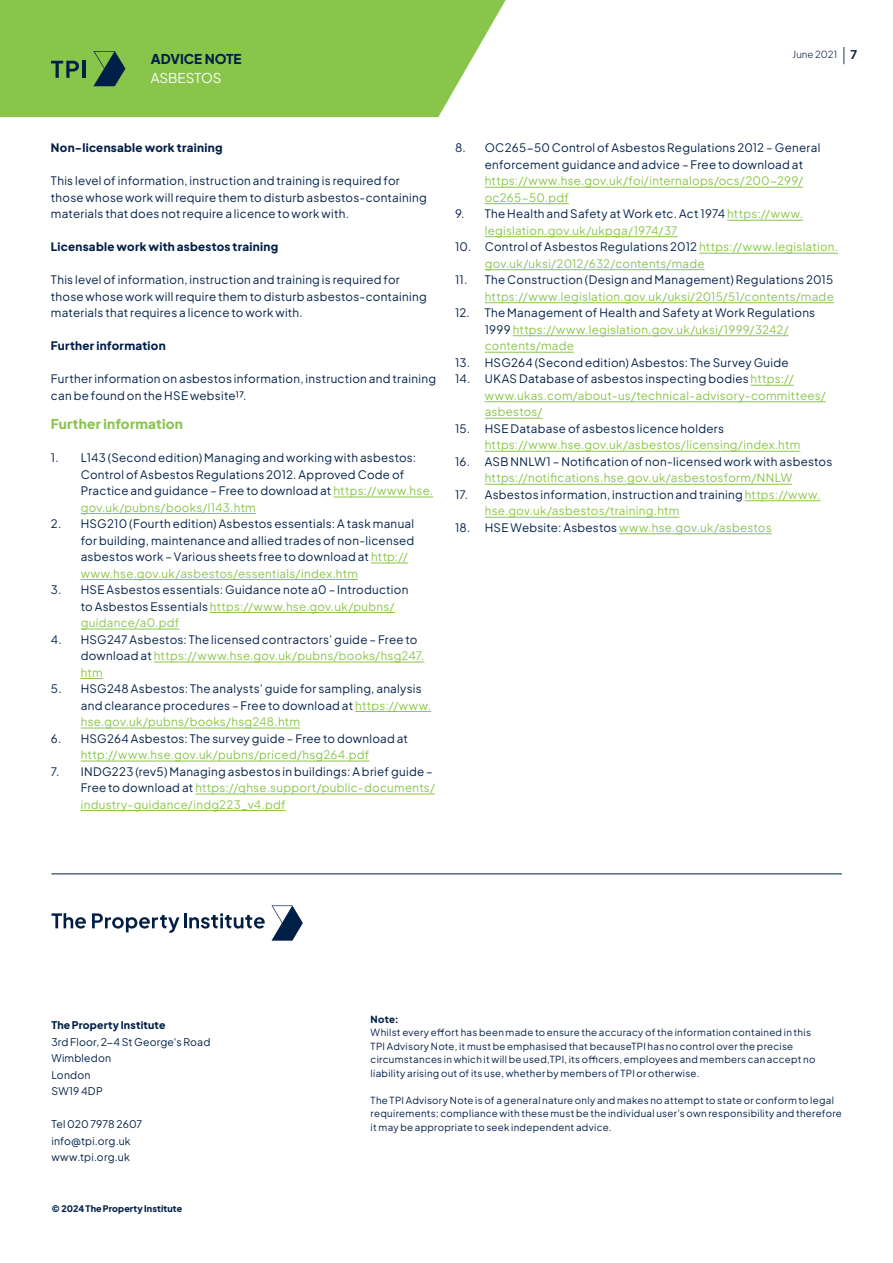
<style>
.page{position:relative;width:893px;height:1263px;background:#fff}
.page>*{position:absolute;margin:0;border:0;box-sizing:border-box;transform-origin:0 0}
.Heading_2{font:800 13.5px "Plus Jakarta Sans";letter-spacing:.015em;color:#89c54b}
.t1{font:800 13.5px "Plus Jakarta Sans";color:#001f47}
.t2{font:13.5px "Plus Jakarta Sans";color:#fff}
.Paragraph___Regular{font:11.7px/16.5px "Plus Jakarta Sans";letter-spacing:.025em;color:#001f47}
.Paragraph___Regular-2{font:11.7px/16.5px "Plus Jakarta Sans";letter-spacing:.02em;color:#89c54b}
.Heading_3{font:800 11.7px "Plus Jakarta Sans";letter-spacing:.025em;color:#001f47}
.t3{font:10.5px/16.5px "Plus Jakarta Sans";letter-spacing:.015em;color:#001f47}
.t4{font:800 10.5px "Plus Jakarta Sans";letter-spacing:.015em;color:#001f47}
.t5{font:9.75px/13.5px "Plus Jakarta Sans";letter-spacing:.03em;color:#001f47}
.t6{font:300 9.75px "Plus Jakarta Sans";color:#001f47}
.t7{font:800 9.75px "Plus Jakarta Sans";color:#001f47}
.t8{font:800 9px "Plus Jakarta Sans";letter-spacing:.01em;color:#001f47}
.s1{font-weight:200;font-size:16.5px}
.s2{font-weight:700;font-size:12px}
.s3{color:#89c54b}
.s4{color:#001f47}
</style>
<div class="page">
<svg style="left:52px;top:913px;width:34px;height:15px"></svg>
<svg style="left:92px;top:913px;width:173px;height:20px"></svg>
<svg style="left:271px;top:905px;width:32px;height:36px"></svg>
<hr style="left:52px;top:874px;width:790px;height:1px;background:#001f47">
<svg style="left:0;top:0;width:506px;height:117px;background:#90c857"></svg>
<svg style="left:51px;top:61px;width:28px;height:17px"></svg>
<hr style="left:83px;top:61px;width:3px;height:17px;background:#001f47">
<svg style="left:93px;top:51px;width:32px;height:35px"></svg>
<hr style="left:333px;top:497px;width:100px;height:1px;background:#89c54b">
<hr style="left:81px;top:513px;width:175px;height:1px;background:#89c54b">
<hr style="left:371px;top:563px;width:37px;height:1px;background:#89c54b">
<hr style="left:81px;top:579px;width:277px;height:1px;background:#89c54b">
<hr style="left:210px;top:612px;width:184px;height:1px;background:#89c54b">
<hr style="left:81px;top:629px;width:98px;height:1px;background:#89c54b">
<hr style="left:154px;top:662px;width:270px;height:1px;background:#89c54b">
<svg style="left:81px;top:678px;width:22px;height:1px"></svg>
<hr style="left:355px;top:711px;width:76px;height:1px;background:#89c54b">
<hr style="left:81px;top:728px;width:219px;height:1px;background:#89c54b">
<hr style="left:81px;top:761px;width:288px;height:1px;background:#89c54b">
<hr style="left:195px;top:794px;width:240px;height:1px;background:#89c54b">
<hr style="left:81px;top:810px;width:205px;height:1px;background:#89c54b">
<hr style="left:485px;top:187px;width:318px;height:1px;background:#89c54b">
<hr style="left:485px;top:203px;width:84px;height:1px;background:#89c54b">
<hr style="left:727px;top:220px;width:76px;height:1px;background:#89c54b">
<hr style="left:485px;top:236px;width:193px;height:1px;background:#89c54b">
<hr style="left:699px;top:253px;width:139px;height:1px;background:#89c54b">
<hr style="left:485px;top:269px;width:220px;height:1px;background:#89c54b">
<hr style="left:485px;top:302px;width:349px;height:1px;background:#89c54b">
<hr style="left:513px;top:335px;width:276px;height:1px;background:#89c54b">
<hr style="left:485px;top:352px;width:89px;height:1px;background:#89c54b">
<hr style="left:751px;top:385px;width:43px;height:1px;background:#89c54b">
<hr style="left:485px;top:401px;width:341px;height:1px;background:#89c54b">
<hr style="left:485px;top:418px;width:58px;height:1px;background:#89c54b">
<hr style="left:485px;top:451px;width:315px;height:1px;background:#89c54b">
<hr style="left:485px;top:484px;width:307px;height:1px;background:#89c54b">
<hr style="left:745px;top:500px;width:76px;height:1px;background:#89c54b">
<hr style="left:485px;top:517px;width:194px;height:1px;background:#89c54b">
<hr style="left:619px;top:533px;width:153px;height:1px;background:#89c54b">
<p class="t1" style="left:151px;top:47px;width:92px">ADVICE NOTE</p>
<p class="t2" style="left:151px;top:67px;width:72px">ASBESTOS</p>
<p class="t6" style="left:793px;top:47px;width:66px">June 2021 <span class="s1">|</span> <span class="s2">7</span></p>
<p class="Heading_3" style="left:51px;top:137px;width:173px">Non-licensable work training</p>
<p class="Paragraph___Regular" style="left:51px;top:172px;width:377px">This level of information, instruction and training is required for those whose work will require them to disturb asbestos-containing materials that does not require a licence to work with.</p>
<p class="Heading_3" style="left:51px;top:236px;width:229px">Licensable work with asbestos training</p>
<p class="Paragraph___Regular" style="left:51px;top:271px;width:377px">This level of information, instruction and training is required for those whose work will require them to disturb asbestos-containing materials that requires a licence to work with.</p>
<p class="Heading_3" style="left:51px;top:335px;width:116px">Further information</p>
<p class="Paragraph___Regular" style="left:51px;top:370px;width:387px">Further information on asbestos information, instruction and training can be found on the HSE website¹⁷.</p>
<p class="Heading_2" style="left:51px;top:412px;width:134px">Further information</p>
<p class="Paragraph___Regular" style="left:81px;top:448px;width:354px;text-indent:-30px">1. L143 (Second edition) Managing and working with asbestos:<br>Control of Asbestos Regulations 2012. Approved Code of Practice and guidance – Free to download at <span class="s3">https://www.hse. gov.uk/pubns/books/l143.htm</span></p>
<p class="Paragraph___Regular" style="left:81px;top:514px;width:335px;text-indent:-30px">2. HSG210 (Fourth edition) Asbestos essentials: A task manual for building, maintenance and allied trades of non-licensed asbestos work – Various sheets free to download at <span class="s3">http:// www.hse.gov.uk/asbestos/essentials/index.htm</span></p>
<p class="Paragraph___Regular" style="left:81px;top:580px;width:329px;text-indent:-30px">3. HSE Asbestos essentials: Guidance note a0 – Introduction to Asbestos Essentials <span class="s3">https://www.hse.gov.uk/pubns/ guidance/a0.pdf</span></p>
<p class="Paragraph___Regular" style="left:81px;top:630px;width:345px;text-indent:-30px">4. HSG247 Asbestos: The licensed contractors’ guide – Free to download at <span class="s3">https://www.hse.gov.uk/pubns/books/hsg247. htm</span></p>
<p class="Paragraph___Regular" style="left:81px;top:679px;width:352px;text-indent:-30px">5. HSG248 Asbestos: The analysts’ guide for sampling, analysis and clearance procedures – Free to download at <span class="s3">https://www. hse.gov.uk/pubns/books/hsg248.htm</span></p>
<p class="Paragraph___Regular" style="left:81px;top:729px;width:329px;text-indent:-30px">6. HSG264 Asbestos: The survey guide – Free to download at <span class="s3">http://www.hse.gov.uk/pubns/priced/hsg264.pdf</span></p>
<p class="Paragraph___Regular" style="left:81px;top:762px;width:356px;text-indent:-30px">7. INDG223 (rev5) Managing asbestos in buildings: A brief guide –<br>Free to download at <span class="s3">https://qhse.support/public-documents/ industry-guidance/indg223_v4.pdf</span></p>
<p class="Paragraph___Regular" style="left:485px;top:139px;width:337px;text-indent:-30px">8. OC265-50 Control of Asbestos Regulations 2012 – General enforcement guidance and advice – Free to download at <span class="s3">https://www.hse.gov.uk/foi/internalops/ocs/200-299/ oc265-50.pdf</span></p>
<p class="Paragraph___Regular-2" style="left:485px;top:205px;width:320px;text-indent:-30px"><span class="s4">9. The Health and Safety at Work etc. Act 1974</span> https://www. legislation.gov.uk/ukpga/1974/37</p>
<p class="Paragraph___Regular-2" style="left:485px;top:238px;width:355px;text-indent:-30px"><span class="s4">10. Control of Asbestos Regulations 2012</span> https://www.legislation. gov.uk/uksi/2012/632/contents/made</p>
<p class="Paragraph___Regular-2" style="left:455px;top:271px;width:380px;text-align:right"><span class="s4">11. The Construction (Design and Management) Regulations 2015 </span>https://www.legislation.gov.uk/uksi/2015/51/contents/made</p>
<p class="Paragraph___Regular-2" style="left:485px;top:304px;width:332px;text-indent:-30px"><span class="s4">12. The Management of Health and Safety at Work Regulations<br>1999</span> https://www.legislation.gov.uk/uksi/1999/3242/ contents/made</p>
<p class="Paragraph___Regular" style="left:455px;top:353px;width:335px">13. HSG264 (Second edition) Asbestos: The Survey Guide</p>
<p class="Paragraph___Regular-2" style="left:485px;top:370px;width:343px;text-indent:-30px"><span class="s4">14. UKAS Database of asbestos inspecting bodies</span> https:// www.ukas.com/about-us/technical-advisory-committees/ asbestos/</p>
<p class="Paragraph___Regular" style="left:455px;top:419px;width:271px">15. HSE Database of asbestos licence holders</p>
<p class="Paragraph___Regular-2" style="left:485px;top:436px;width:317px">https://www.hse.gov.uk/asbestos/licensing/index.htm</p>
<p class="Paragraph___Regular" style="left:485px;top:452px;width:349px;text-indent:-30px">16. ASB NNLW1 – Notification of non-licensed work with asbestos <span class="s3">https://notifications.hse.gov.uk/asbestosform/NNLW</span></p>
<p class="Paragraph___Regular" style="left:485px;top:485px;width:337px;text-indent:-30px">17. Asbestos information, instruction and training <span class="s3">https://www. hse.gov.uk/asbestos/training.htm</span></p>
<p class="Paragraph___Regular-2" style="left:455px;top:518px;width:318px"><span class="s4">18. HSE Website: Asbestos</span> www.hse.gov.uk/asbestos</p>
<p class="t4" style="left:51px;top:1015px;width:116px">The Property Institute</p>
<p class="t3" style="left:51px;top:1032px;width:160px">3rd Floor, 2-4 St George's Road<br>Wimbledon<br>London<br>SW19 4DP</p>
<p class="t3" style="left:51px;top:1115px;width:92px">Tel 020 7978 2607 info@tpi.org.uk www.tpi.org.uk</p>
<p class="t8" style="left:52px;top:1200px;width:132px">© 2024 The Property Institute</p>
<p class="t7" style="left:371px;top:1010px;width:30px">Note:</p>
<p class="t5" style="left:371px;top:1025px;width:446px">Whilst every effort has been made to ensure the accuracy of the information contained in this TPI Advisory Note, it must be emphasised that becauseTPI has no control over the precise circumstances in which it will be used,TPI, its officers, employees and members can accept no liability arising out of its use, whether by members of TPI or otherwise.</p>
<p class="t5" style="left:371px;top:1092px;width:473px">The TPI Advisory Note is of a general nature only and makes no attempt to state or conform to legal requirements; compliance with these must be the individual user’s own responsibility and therefore it may be appropriate to seek independent advice.</p>
</div>
